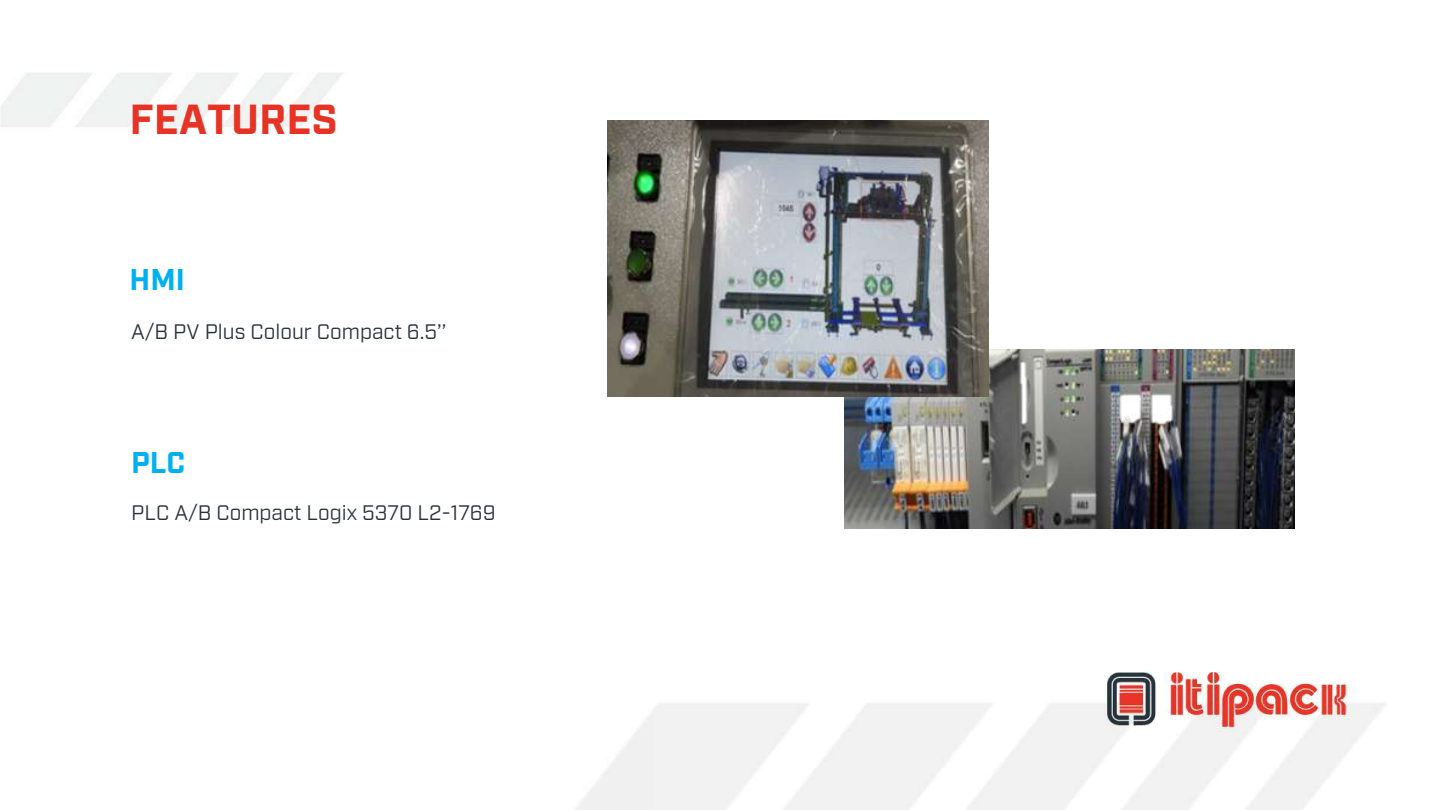
<style>
.page{position:relative;width:1440px;height:810px;background:#fff}
.page>*{position:absolute;margin:0;border:0;box-sizing:border-box;transform-origin:0 0}
.t1{font:700 42px "Industry";color:#e73325}
.t2{font:700 30px "Industry";color:#00b0f0}
.t3{font:21px "Industry";color:#27333b}
</style>
<div class="page">
<img style="left:0;top:72px;width:1386px;height:738px">
<img style="left:844px;top:349px;width:451px;height:179px">
<img style="left:607px;top:120px;width:381px;height:276px">
<h1 class="t1" style="left:130px;top:91px;width:210px">FEATURES</h1>
<h2 class="t2" style="left:130px;top:259px;width:57px">HMI</h2>
<p class="t3" style="left:131px;top:317px;width:317px">A/B PV Plus Colour Compact 6.5’’</p>
<h2 class="t2" style="left:131px;top:441px;width:56px">PLC</h2>
<p class="t3" style="left:131px;top:498px;width:366px">PLC A/B Compact Logix 5370 L2-1769</p>
</div>
